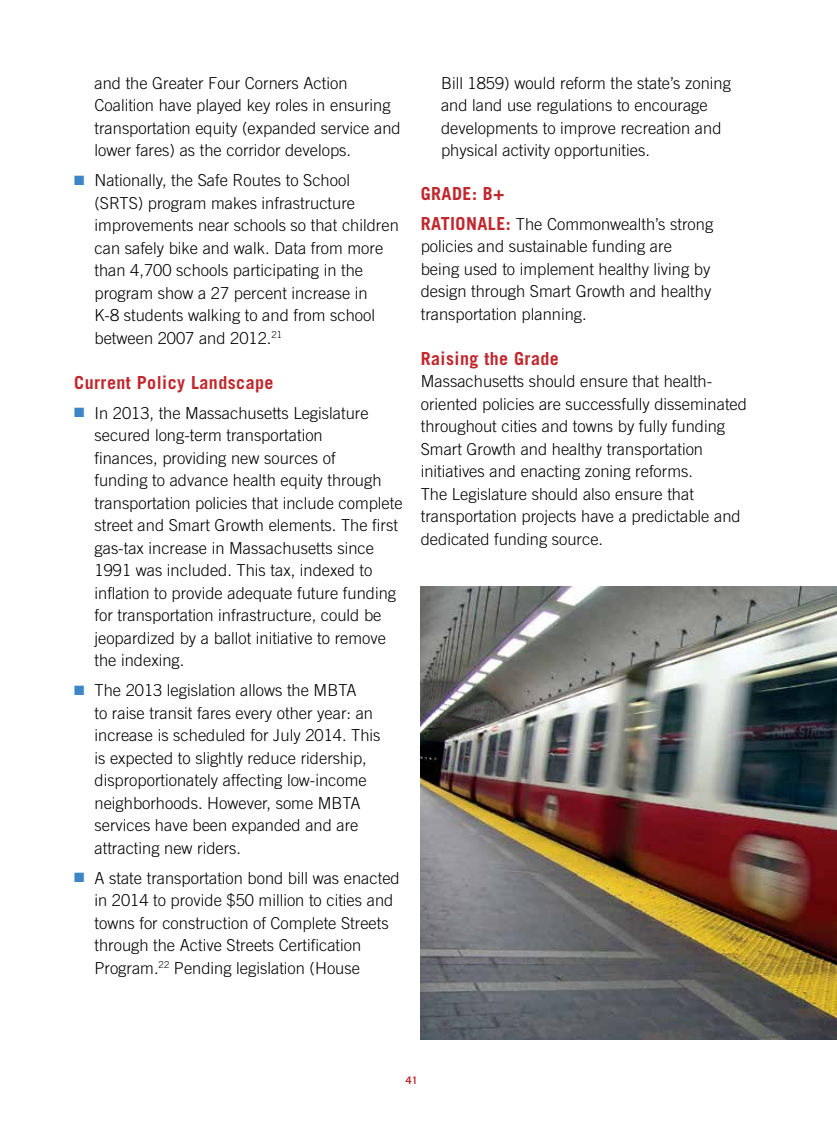
<style>
.page{position:relative;width:837px;height:1134px;background:#fff}
.page>*{position:absolute;margin:0;border:0;box-sizing:border-box;transform-origin:0 0}
.t1{font:700 18px "Trade Gothic";letter-spacing:.025em;color:#c1272d}
.t2{font:300 16.5px/22.5px "Trade Gothic";color:#000}
.t3{font:700 10.5px "Trade Gothic";color:#c1272d}
.s1{color:#3d85c6}
.s2{font-weight:700;font-size:18px;color:#c1272d}
</style>
<div class="page">
<img style="left:420px;top:586px;width:417px;height:454px">
<p class="t2" style="left:94px;top:71px;width:308px">and the Greater Four Corners Action Coalition have played key roles in ensuring transportation equity (expanded service and lower fares) as the corridor develops.</p>
<p class="t2" style="left:94px;top:169px;width:306px;text-indent:-20px"><span class="s1">■</span> Nationally, the Safe Routes to School (SRTS) program makes infrastructure improvements near schools so that children can safely bike and walk. Data from more than 4,700 schools participating in the program show a 27 percent increase in<br>K-8 students walking to and from school between 2007 and 2012.<sup>21</sup></p>
<p class="t1" style="left:74px;top:371px;width:201px">Current Policy Landscape</p>
<p class="t2" style="left:94px;top:401px;width:310px;text-indent:-20px"><span class="s1">■</span> In 2013, the Massachusetts Legislature secured long-term transportation<br>finances, providing new sources of<br>funding to advance health equity through transportation policies that include complete street and Smart Growth elements. The first gas-tax increase in Massachusetts since 1991 was included. This tax, indexed to inflation to provide adequate future funding for transportation infrastructure, could be jeopardized by a ballot initiative to remove the indexing.</p>
<p class="t2" style="left:94px;top:679px;width:288px;text-indent:-20px"><span class="s1">■</span> The 2013 legislation allows the MBTA<br>to raise transit fares every other year: an increase is scheduled for July 2014. This is expected to slightly reduce ridership, disproportionately affecting low-income neighborhoods. However, some MBTA services have been expanded and are attracting new riders.</p>
<p class="t2" style="left:94px;top:866px;width:307px;text-indent:-20px"><span class="s1">■</span> A state transportation bond bill was enacted in 2014 to provide $50 million to cities and towns for construction of Complete Streets through the Active Streets Certification Program.<sup>22</sup> Pending legislation (House</p>
<p class="t2" style="left:441px;top:71px;width:292px">Bill 1859) would reform the state’s zoning and land use regulations to encourage developments to improve recreation and physical activity opportunities.</p>
<p class="t1" style="left:421px;top:182px;width:85px">GRADE: B+</p>
<p class="t2" style="left:421px;top:212px;width:294px"><span class="s2">RATIONALE:</span> The Commonwealth’s strong policies and sustainable funding are being used to implement healthy living by design through Smart Growth and healthy transportation planning.</p>
<p class="t1" style="left:421px;top:347px;width:140px">Raising the Grade</p>
<p class="t2" style="left:421px;top:370px;width:328px">Massachusetts should ensure that health&shy;oriented policies are successfully disseminated throughout cities and towns by fully funding Smart Growth and healthy transportation initiatives and enacting zoning reforms.<br>The Legislature should also ensure that transportation projects have a predictable and dedicated funding source.</p>
<p class="t3" style="left:406px;top:1073px;width:13px">41</p>
</div>
